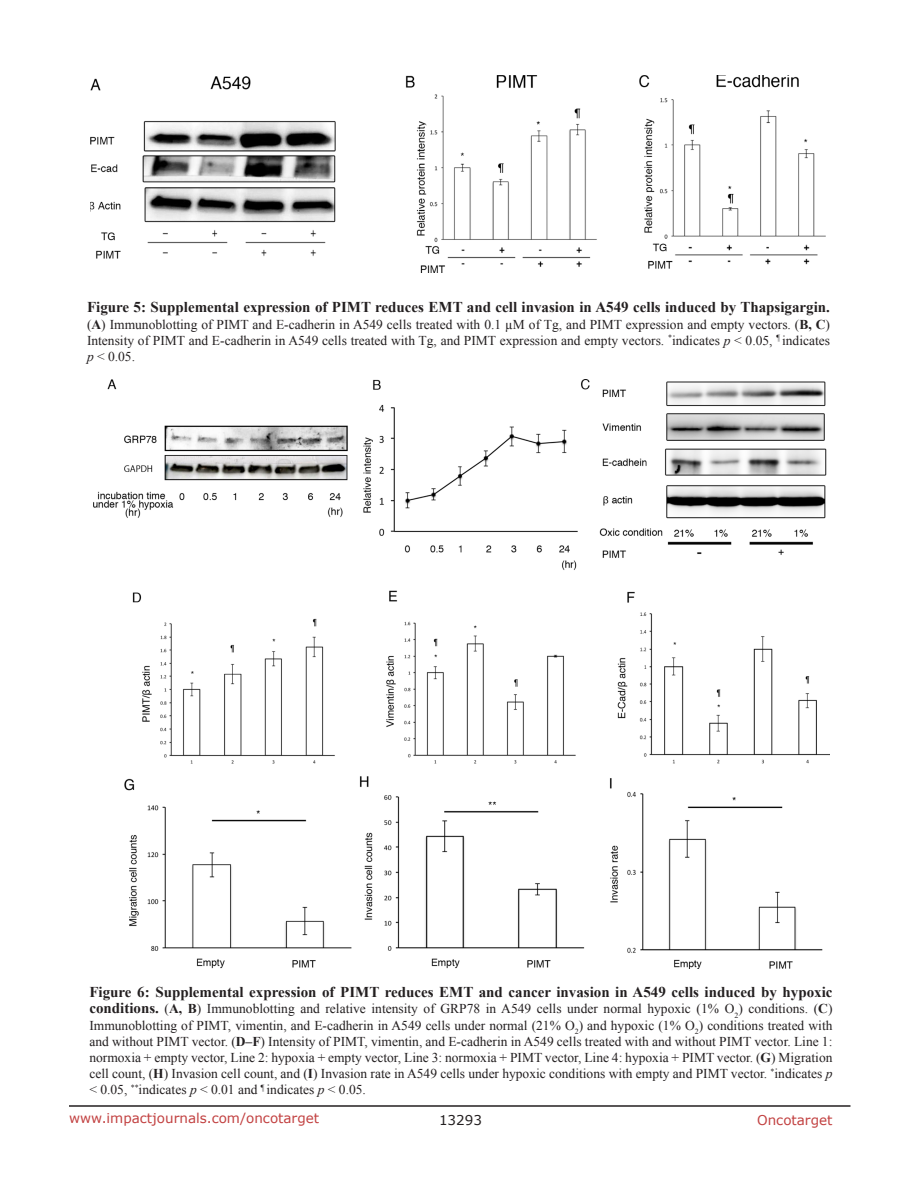
<style>
.page{position:relative;width:918px;height:1188px;background:#fff}
.page>*{position:absolute;margin:0;border:0;box-sizing:border-box;transform-origin:0 0}
.Figuretrx{font:700 15px "Times New Roman";color:#231f20}
.Figuretrx-2{font:13.5px/16.2px "Times New Roman";color:#231f20;text-align:justify}
.t1{font:13.5px "Verdana";color:#c24141}
.t2{font:13.5px "Verdana";color:#231f20}
.s1{font-weight:700}
.s2{font-style:italic}
.s3{font-weight:700;font-size:15px}
</style>
<div class="page">
<hr style="left:69px;top:1105px;width:781px;height:2px;background:#231f20">
<img style="left:90px;top:75px;width:735px;height:197px">
<img style="left:94px;top:379px;width:735px;height:590px">
<p class="Figuretrx" style="left:87px;top:297px;width:745px">Figure 5: Supplemental expression of PIMT reduces EMT and cell invasion in A549 cells induced by Thapsigargin.</p>
<p class="Figuretrx-2" style="left:87px;top:316px;width:745px">(<span class="s1">A</span>) Immunoblotting of PIMT and E-cadherin in A549 cells treated with 0.1 µM of Tg, and PIMT expression and empty vectors. (<span class="s1">B, C</span>)<br>Intensity of PIMT and E-cadherin in A549 cells treated with Tg, and PIMT expression and empty vectors. <sup>*</sup>indicates <span class="s2">p</span> &lt; 0.05, <sup>¶</sup> indicates <span class="s2">p</span> &lt; 0.05.</p>
<p class="Figuretrx" style="left:89px;top:982px;width:745px">Figure 6: Supplemental expression of PIMT reduces EMT and cancer invasion in A549 cells induced by hypoxic</p>
<p class="Figuretrx-2" style="left:89px;top:1001px;width:745px"><span class="s3">conditions.</span> (<span class="s1">A, B</span>) Immunoblotting and relative intensity of GRP78 in A549 cells under normal hypoxic (1% O<sub>2</sub>) conditions. (<span class="s1">C</span>)<br>Immunoblotting of PIMT, vimentin, and E-cadherin in A549 cells under normal (21% O<sub>2</sub>) and hypoxic (1% O<sub>2</sub>) conditions treated with and without PIMT vector. (<span class="s1">D–F</span>) Intensity of PIMT, vimentin, and E-cadherin in A549 cells treated with and without PIMT vector. Line 1: normoxia + empty vector, Line 2: hypoxia + empty vector, Line 3: normoxia + PIMT vector, Line 4: hypoxia + PIMT vector. (<span class="s1">G</span>) Migration cell count, (<span class="s1">H</span>) Invasion cell count, and (<span class="s1">I</span>) Invasion rate in A549 cells under hypoxic conditions with empty and PIMT vector. <sup>*</sup>indicates <span class="s2">p </span>&lt; 0.05, <sup>**</sup>indicates <span class="s2">p</span> &lt; 0.01 and <sup>¶</sup> indicates <span class="s2">p</span> &lt; 0.05.</p>
<p class="t1" style="left:69px;top:1109px;width:252px">www.impactjournals.com/oncotarget</p>
<p class="t2" style="left:439px;top:1111px;width:44px">13293</p>
<p class="t1" style="left:757px;top:1111px;width:77px">Oncotarget</p>
</div>
